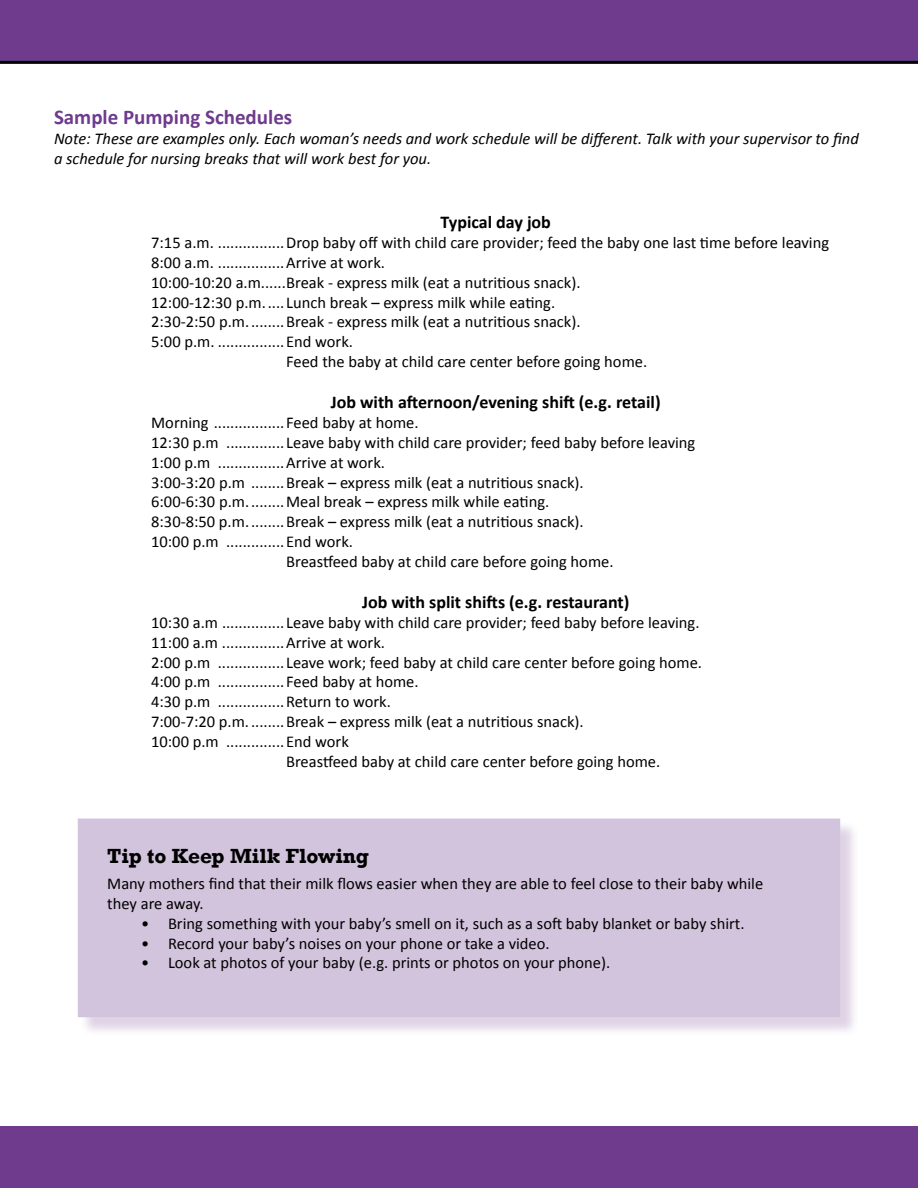
<style>
.page{position:relative;width:918px;height:1188px;background:#fff}
.page>*{position:absolute;margin:0;border:0;box-sizing:border-box;transform-origin:0 0}
.t1{font:700 21px "Calibri";color:#6e3b8d}
.t2{font:700 21px "Rockwell";color:#000}
.t3{font:700 18px "Calibri";color:#000}
.t4{font:16.5px/19.8px "Calibri";color:#000}
.t5{font:italic 16.5px/19.8px "Calibri";color:#000}
</style>
<div class="page">
<div style="left:0;top:1127px;width:918px;height:61px;background:#6e3b8d"></div>
<div style="left:0;top:0;width:918px;height:61px;background:#6e3b8d"></div>
<hr style="left:0;top:61px;width:918px;height:3px;background:#000">
<div style="left:80px;top:821px;width:779px;height:215px;background:#6e3b8d;opacity:.75"></div>
<div style="left:78px;top:819px;width:762px;height:198px;background:#d3c4dd"></div>
<p class="t1" style="left:54px;top:104px;width:240px">Sample Pumping Schedules</p>
<p class="t5" style="left:54px;top:128px;width:806px">Note: These are examples only. Each woman’s needs and work schedule will be different. Talk with your supervisor to find a schedule for nursing breaks that will work best for you.</p>
<p class="t3" style="left:440px;top:211px;width:112px">Typical day job</p>
<p class="t4" style="left:151px;top:233px;width:679px">7:15 a.m. ................Drop baby off with child care provider; feed the baby one last time before leaving</p>
<p class="t4" style="left:151px;top:253px;width:235px">8:00 a.m. ................Arrive at work.</p>
<p class="t4" style="left:151px;top:272px;width:431px">10:00-10:20 a.m......Break - express milk (eat a nutritious snack).</p>
<p class="t4" style="left:151px;top:292px;width:406px">12:00-12:30 p.m.....Lunch break – express milk while eating.</p>
<p class="t4" style="left:151px;top:312px;width:431px">2:30-2:50 p.m.........Break - express milk (eat a nutritious snack).</p>
<p class="t4" style="left:151px;top:332px;width:203px">5:00 p.m. ................End work.</p>
<p class="t4" style="left:286px;top:352px;width:363px">Feed the baby at child care center before going home.</p>
<p class="t3" style="left:331px;top:391px;width:331px">Job with afternoon/evening shift (e.g. retail)</p>
<p class="t4" style="left:151px;top:413px;width:269px">Morning .................Feed baby at home.</p>
<p class="t4" style="left:151px;top:433px;width:546px">12:30 p.m ..............Leave baby with child care provider; feed baby before leaving</p>
<p class="t4" style="left:151px;top:452px;width:235px">1:00 p.m ................Arrive at work.</p>
<p class="t4" style="left:151px;top:472px;width:434px">3:00-3:20 p.m ........Break – express milk (eat a nutritious snack).</p>
<p class="t4" style="left:151px;top:492px;width:400px">6:00-6:30 p.m.........Meal break – express milk while eating.</p>
<p class="t4" style="left:151px;top:512px;width:434px">8:30-8:50 p.m.........Break – express milk (eat a nutritious snack).</p>
<p class="t4" style="left:151px;top:532px;width:203px">10:00 p.m ..............End work.</p>
<p class="t4" style="left:286px;top:551px;width:329px">Breastfeed baby at child care before going home.</p>
<p class="t3" style="left:362px;top:591px;width:269px">Job with split shifts (e.g. restaurant)</p>
<p class="t4" style="left:151px;top:613px;width:550px">10:30 a.m ...............Leave baby with child care provider; feed baby before leaving.</p>
<p class="t4" style="left:151px;top:632px;width:235px">11:00 a.m ...............Arrive at work.</p>
<p class="t4" style="left:151px;top:652px;width:552px">2:00 p.m ................ Leave work; feed baby at child care center before going home.</p>
<p class="t4" style="left:151px;top:672px;width:269px">4:00 p.m ................Feed baby at home.</p>
<p class="t4" style="left:151px;top:692px;width:241px">4:30 p.m ................Return to work.</p>
<p class="t4" style="left:151px;top:712px;width:434px">7:00-7:20 p.m.........Break – express milk (eat a nutritious snack).</p>
<p class="t4" style="left:151px;top:731px;width:199px">10:00 p.m ..............End work</p>
<p class="t4" style="left:286px;top:751px;width:376px">Breastfeed baby at child care center before going home.</p>
<p class="t2" style="left:107px;top:843px;width:263px">Tip to Keep Milk Flowing</p>
<p class="t4" style="left:107px;top:874px;width:657px">Many mothers find that their milk flows easier when they are able to feel close to their baby while they are away.</p>
<p class="t4" style="left:141px;top:914px;width:605px">• Bring something with your baby’s smell on it, such as a soft baby blanket or baby shirt.</p>
<p class="t4" style="left:141px;top:933px;width:410px">• Record your baby’s noises on your phone or take a video.</p>
<p class="t4" style="left:141px;top:953px;width:471px">• Look at photos of your baby (e.g. prints or photos on your phone).</p>
</div>
